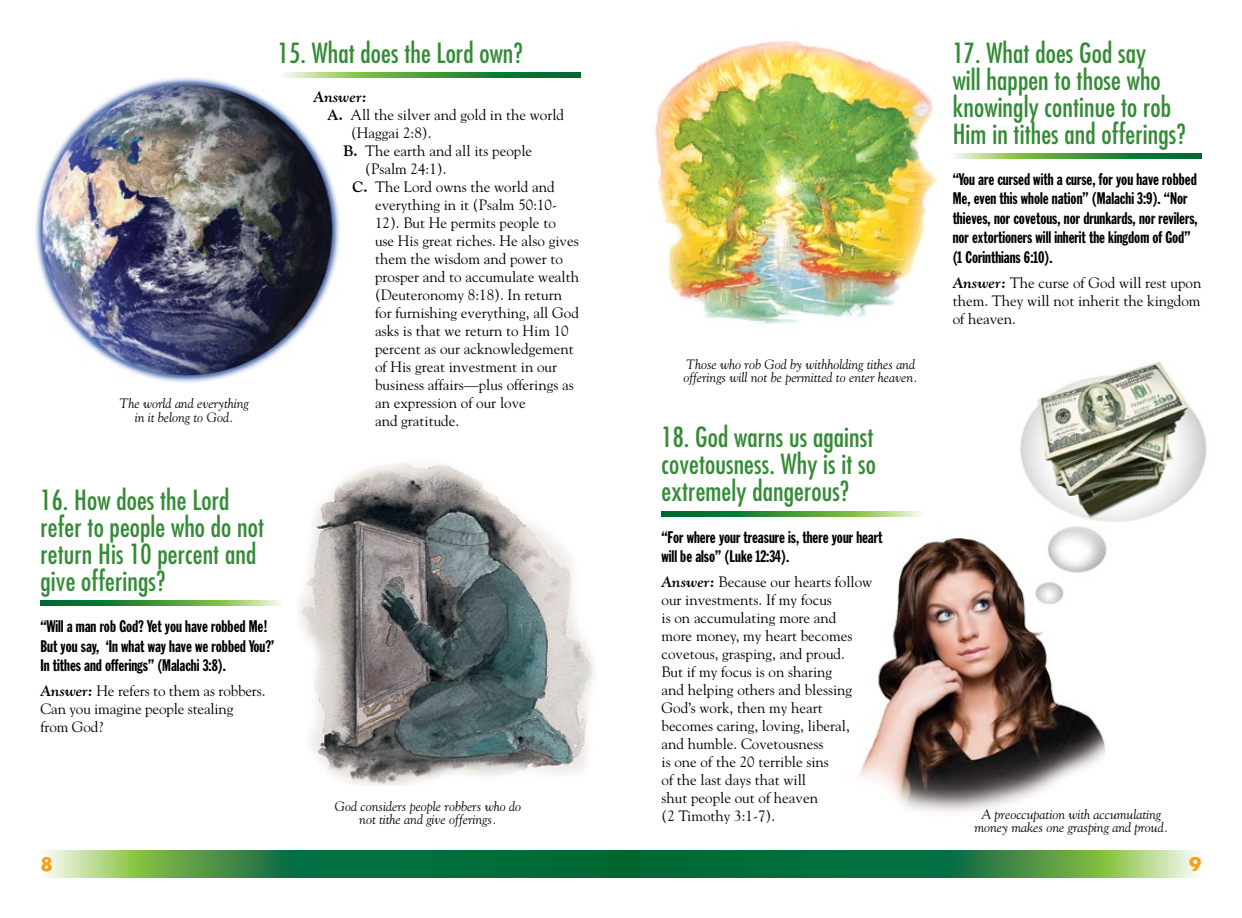
<style>
.page{position:relative;width:1242px;height:918px;background:#fff}
.page>*{position:absolute;margin:0;border:0;box-sizing:border-box;transform-origin:0 0}
.t1{font:condensed 27px/27px "Futura";letter-spacing:.005em;color:#348b36}
.t2{font:700 18px "Futura";color:#f99d1c}
.t3{font:16.5px/19.5px "Franklin Gothic Extra Cond";color:#000}
.t4{font:15px/18px "Goudy";color:#000}
.t5{font:italic 700 15px "Goudy";color:#000}
.t6{font:italic 13.5px/13.5px "Goudy";color:#000;text-align:center}
.s1{font-weight:700}
.s2{font-weight:700;font-style:italic}
</style>
<div class="page">
<svg style="left:46px;top:851px;width:1151px;height:27px"></svg>
<img style="left:845px;top:361px;width:362px;height:452px">
<svg style="left:953px;top:154px;width:249px;height:5px"></svg>
<svg style="left:40px;top:601px;width:242px;height:5px"></svg>
<svg style="left:662px;top:511px;width:261px;height:5px"></svg>
<img style="left:299px;top:462px;width:295px;height:324px">
<img style="left:655px;top:41px;width:283px;height:284px">
<img style="left:35px;top:72px;width:312px;height:311px">
<svg style="left:281px;top:73px;width:299px;height:5px"></svg>
<p class="t6" style="left:120px;top:397px;width:131px">The world and everything in it belong to God.</p>
<h1 class="t1" style="left:278px;top:39px;width:246px">15. What does the Lord own?</h1>
<p class="t5" style="left:314px;top:88px;width:55px">Answer:</p>
<p class="t4" style="left:327px;top:106px;width:239px"><span class="s1">A.</span> All the silver and gold in the world</p>
<p class="t4" style="left:351px;top:124px;width:82px">(Haggai 2:8).</p>
<p class="t4" style="left:344px;top:142px;width:190px"><span class="s1">B.</span> The earth and all its people</p>
<p class="t4" style="left:365px;top:160px;width:83px">(Psalm 24:1).</p>
<p class="t4" style="left:353px;top:178px;width:204px"><span class="s1">C.</span> The Lord owns the world and</p>
<p class="t4" style="left:375px;top:196px;width:184px">everything in it (Psalm 50:10-</p>
<p class="t4" style="left:375px;top:214px;width:182px">12). But He permits people to</p>
<p class="t4" style="left:375px;top:232px;width:205px">use His great riches. He also gives</p>
<p class="t4" style="left:375px;top:250px;width:189px">them the wisdom and power to</p>
<p class="t4" style="left:375px;top:268px;width:206px">prosper and to accumulate wealth</p>
<p class="t4" style="left:375px;top:286px;width:189px">(Deuteronomy 8:18). In return</p>
<p class="t4" style="left:375px;top:304px;width:205px">for furnishing everything, all God</p>
<p class="t4" style="left:375px;top:322px;width:195px">asks is that we return to Him 10</p>
<p class="t4" style="left:375px;top:340px;width:200px">percent as our acknowledgement</p>
<p class="t4" style="left:375px;top:358px;width:184px">of His great investment in our</p>
<p class="t4" style="left:375px;top:376px;width:200px">business affairs—plus offerings as</p>
<p class="t4" style="left:375px;top:394px;width:152px">an expression of our love</p>
<p class="t4" style="left:375px;top:412px;width:86px">and gratitude.</p>
<h1 class="t1" style="left:40px;top:486px;width:225px">16. How does the Lord refer to people who do not return His 10 percent and give offerings?</h1>
<p class="t3" style="left:40px;top:617px;width:235px">“Will a man rob God? Yet you have robbed Me!<br>But you say, ‘In what way have we robbed You?’<br>In tithes and offerings” (Malachi 3:8).</p>
<p class="t4" style="left:40px;top:681px;width:226px"><span class="s2">Answer:</span> He refers to them as robbers.<br>Can you imagine people stealing<br>from God?</p>
<p class="t6" style="left:335px;top:799px;width:188px">God considers people robbers who do not tithe and give offerings.</p>
<p class="t6" style="left:683px;top:357px;width:236px;text-align:left">Those who rob God by withholding tithes and offerings will not be permitted to enter heaven.</p>
<h1 class="t1" style="left:662px;top:423px;width:216px;text-align:justify">18. God warns us against covetousness. Why is it so extremely dangerous?</h1>
<p class="t3" style="left:662px;top:527px;width:222px">“For where your treasure is, there your heart will be also” (Luke 12:34).</p>
<p class="t4" style="left:662px;top:572px;width:212px"><span class="s2">Answer:</span> Because our hearts follow our investments. If my focus<br>is on accumulating more and<br>more money, my heart becomes covetous, grasping, and proud.<br>But if my focus is on sharing<br>and helping others and blessing<br>God’s work, then my heart becomes caring, loving, liberal, and humble. Covetousness<br>is one of the 20 terrible sins<br>of the last days that will<br>shut people out of heaven<br>(2 Timothy 3:1-7).</p>
<h1 class="t1" style="left:953px;top:39px;width:235px">17. What does God say<br>will happen to those who knowingly continue to rob<br>Him in tithes and offerings?</h1>
<p class="t3" style="left:953px;top:169px;width:247px">“You are cursed with a curse, for you have robbed Me, even this whole nation” (Malachi 3:9). “Nor thieves, nor covetous, nor drunkards, nor revilers, nor extortioners will inherit the kingdom of God” (1 Corinthians 6:10).</p>
<p class="t4" style="left:953px;top:273px;width:250px;text-align:justify"><span class="s2">Answer:</span> The curse of God will rest upon them. They will not inherit the kingdom of heaven.</p>
<p class="t6" style="left:974px;top:807px;width:195px">A preoccupation with accumulating money makes one grasping and proud.</p>
<p class="t2" style="left:40px;top:852px;width:14px">8</p>
<p class="t2" style="left:1189px;top:852px;width:14px">9</p>
</div>
